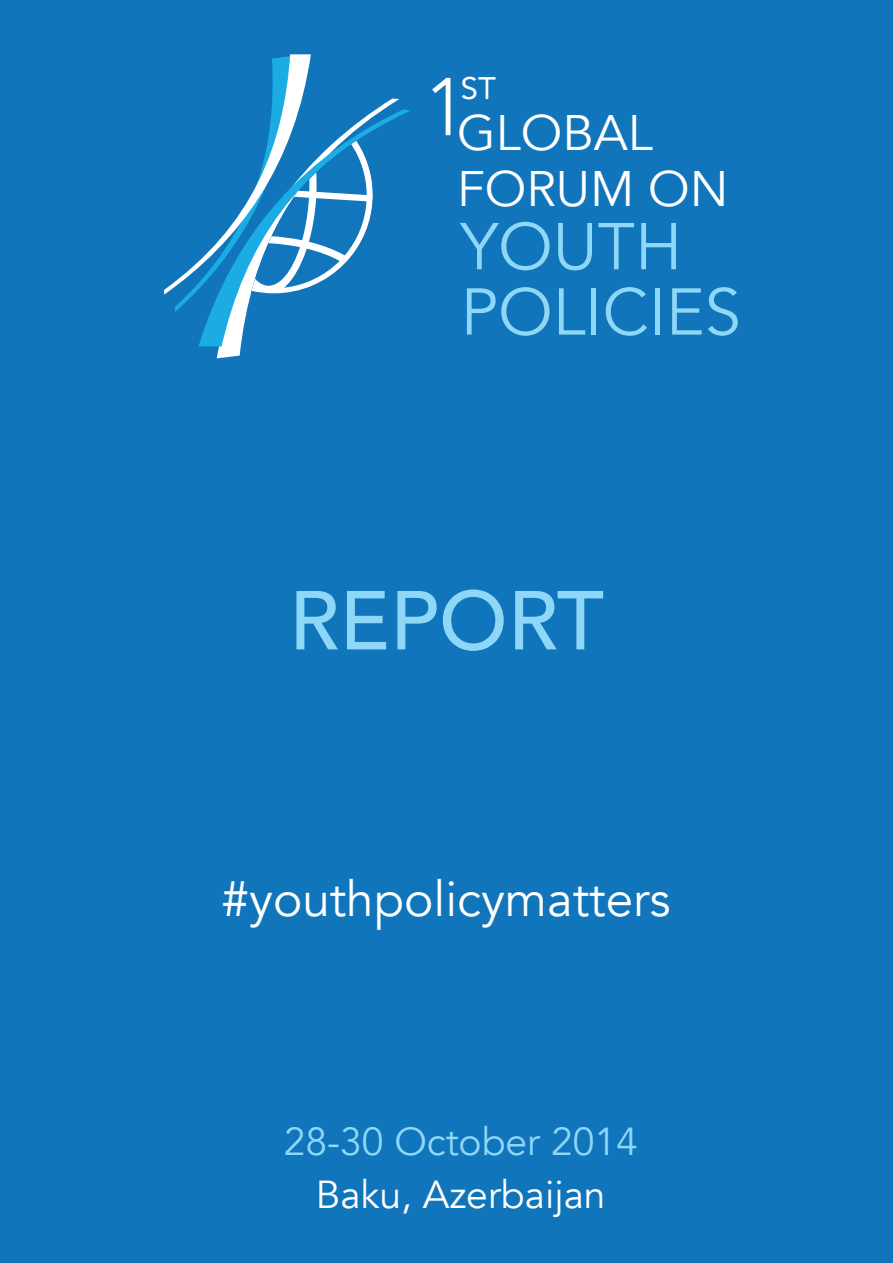
<style>
.page{position:relative;width:893px;height:1263px;background:#1175bc}
.page>*{position:absolute;margin:0;border:0;box-sizing:border-box;transform-origin:0 0}
.t1{font:500 82.5px "Avenir";color:#8ed7f7}
.t2{font:300 80.85px "Avenir";color:#fff}
.t3{font:65.4px/65.4px "Avenir";color:#8ed7f7}
.t4{font:49.8px/55.9px "Avenir";color:#fff}
.t5{font:49.5px "Avenir";color:#fff}
.t6{font:39px/52.5px "Avenir";color:#8ed7f7;text-align:center}
.t7{font:31.05px "Avenir";color:#fff}
.s1{color:#fff}
</style>
<div class="page">
<svg style="left:217px;top:99px;width:182px;height:259px"></svg>
<svg style="left:198px;top:109px;width:212px;height:237px"></svg>
<svg style="left:164px;top:54px;width:209px;height:258px"></svg>
<p class="t2" style="left:424px;top:59px;width:44px">1</p>
<p class="t7" style="left:461px;top:63px;width:37px">ST</p>
<p class="t4" style="left:457px;top:106px;width:273px">GLOBAL<br>FORUM ON</p>
<p class="t3" style="left:461px;top:215px;width:282px">YOUTH<br>POLICIES</p>
<p class="t1" style="left:289px;top:549px;width:317px">REPORT</p>
<p class="t5" style="left:222px;top:869px;width:451px">#youthpolicymatters</p>
<p class="t6" style="left:284px;top:1116px;width:356px">28-30 October 2014<br><span class="s1">Baku, Azerbaijan</span></p>
</div>
